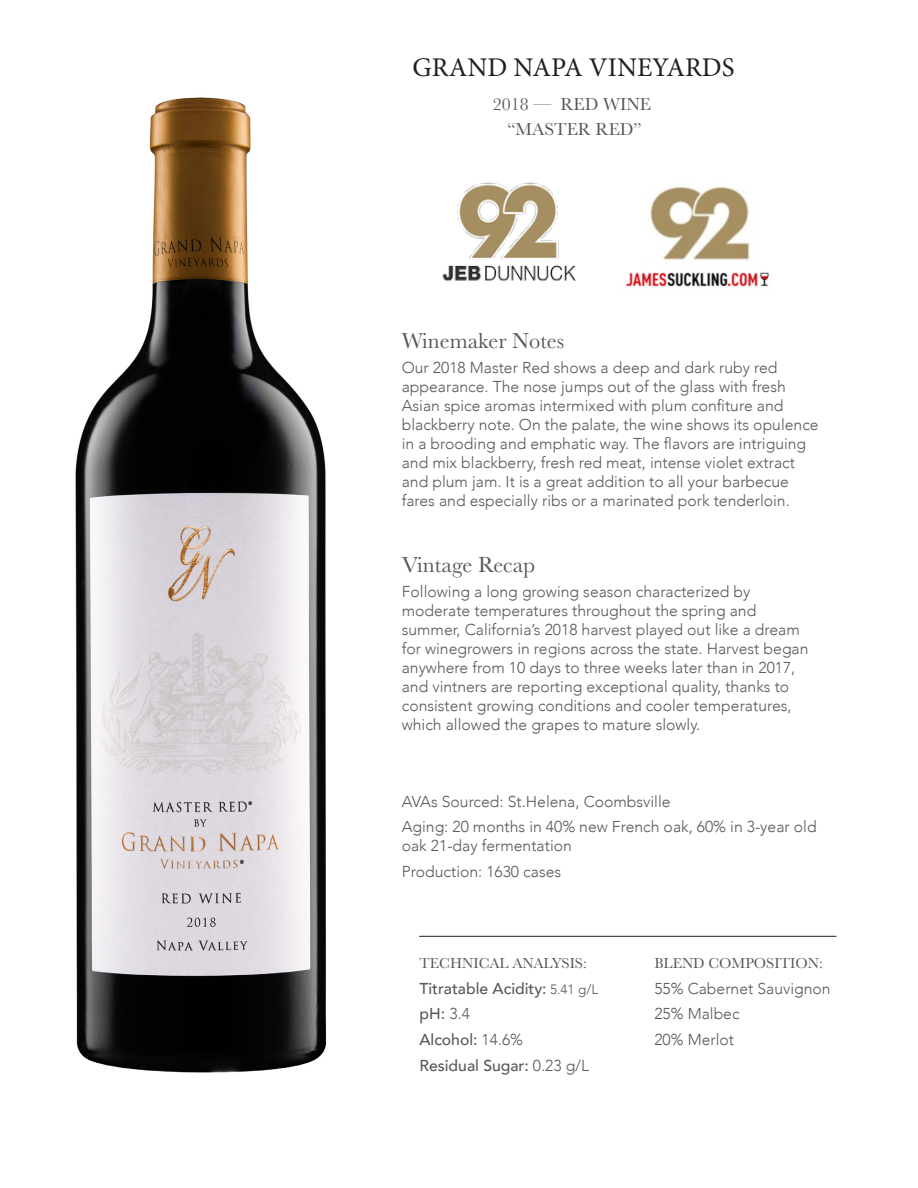
<style>
.page{position:relative;width:918px;height:1188px;background:#fff}
.page>*{position:absolute;margin:0;border:0;box-sizing:border-box;transform-origin:0 0}
.t1{font:27px "Minion Pro";color:#231f20}
.t2{font:22.5px "Baskerville";color:#57585a}
.t3{font:18px "Baskerville";color:#57585a}
.t4{font:300 15.75px/18.9px "Avenir";color:#57585a}
.t5{font:500 15.75px "Avenir";color:#57585a}
.t6{font:15px "Baskerville";color:#57585a}
.s1{font-weight:300;font-size:13.5px}
.s2{font-weight:300}
</style>
<div class="page">
<img style="left:75px;top:97px;width:252px;height:976px">
<hr style="left:419px;top:936px;width:417px;height:1px;background:#231f20">
<img style="left:625px;top:186px;width:145px;height:101px">
<img style="left:442px;top:182px;width:134px;height:100px">
<p class="t1" style="left:413px;top:50px;width:323px">GRAND NAPA VINEYARDS</p>
<p class="t3" style="left:493px;top:92px;width:160px">2018 — RED WINE</p>
<p class="t3" style="left:507px;top:118px;width:136px">“MASTER RED”</p>
<p class="t2" style="left:402px;top:326px;width:164px">Winemaker Notes</p>
<p class="t4" style="left:402px;top:358px;width:418px">Our 2018 Master Red shows a deep and dark ruby red appearance. The nose jumps out of the glass with fresh Asian spice aromas intermixed with plum confiture and blackberry note. On the palate, the wine shows its opulence in a brooding and emphatic way. The flavors are intriguing and mix blackberry, fresh red meat, intense violet extract and plum jam. It is a great addition to all your barbecue fares and especially ribs or a marinated pork tenderloin.</p>
<p class="t2" style="left:402px;top:550px;width:135px">Vintage Recap</p>
<p class="t4" style="left:402px;top:583px;width:408px">Following a long growing season characterized by moderate temperatures throughout the spring and summer, California’s 2018 harvest played out like a dream for winegrowers in regions across the state. Harvest began anywhere from 10 days to three weeks later than in 2017, and vintners are reporting exceptional quality, thanks to consistent growing conditions and cooler temperatures, which allowed the grapes to mature slowly.</p>
<p class="t4" style="left:402px;top:792px;width:270px">AVAs Sourced: St.Helena, Coombsville</p>
<p class="t4" style="left:402px;top:817px;width:416px">Aging: 20 months in 40% new French oak, 60% in 3-year old oak 21-day fermentation</p>
<p class="t4" style="left:402px;top:862px;width:161px">Production: 1630 cases</p>
<p class="t6" style="left:419px;top:954px;width:169px">TECHNICAL ANALYSIS:</p>
<p class="t5" style="left:419px;top:975px;width:180px">Titratable Acidity: <span class="s1">5.41 g/L</span></p>
<p class="t5" style="left:419px;top:1000px;width:52px">pH: <span class="s2">3.4</span></p>
<p class="t5" style="left:419px;top:1026px;width:105px">Alcohol: <span class="s2">14.6%</span></p>
<p class="t5" style="left:419px;top:1052px;width:171px">Residual Sugar: <span class="s2">0.23 g/L</span></p>
<p class="t6" style="left:654px;top:954px;width:170px">BLEND COMPOSITION:</p>
<p class="t4" style="left:654px;top:979px;width:178px">55% Cabernet Sauvignon</p>
<p class="t4" style="left:654px;top:1005px;width:87px">25% Malbec</p>
<p class="t4" style="left:654px;top:1030px;width:81px">20% Merlot</p>
</div>
